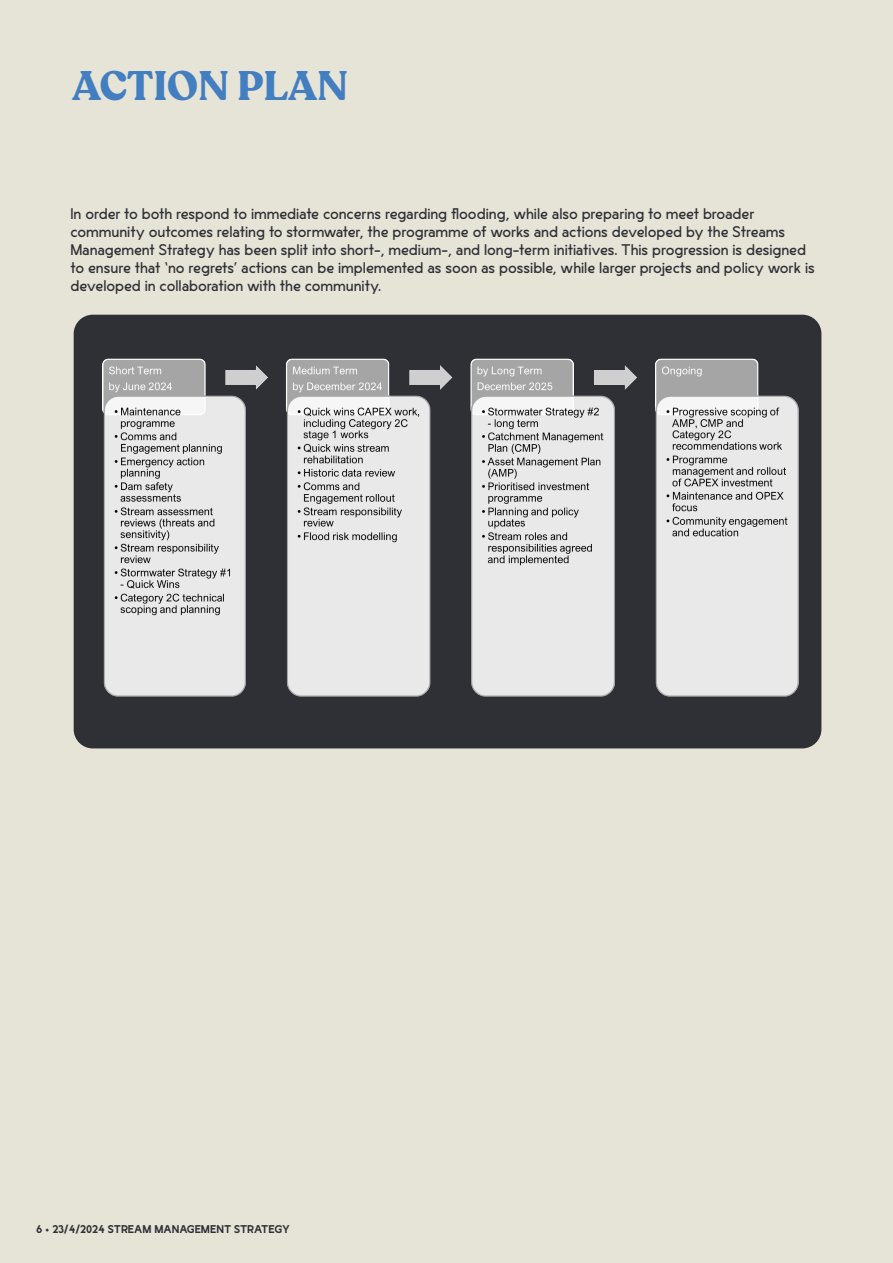
<style>
.page{position:relative;width:893px;height:1263px;background:#e6e4d7}
.page>*{position:absolute;margin:0;border:0;box-sizing:border-box;transform-origin:0 0}
.HH_Head_1_-_Te_Reo{font:700 40.8px "Recoleta Alt";letter-spacing:-.005em;color:#437ec1}
.HH_-_Body_9_6{font:14.4px/18px "Lucifer Sans";color:#2e3035}
.t1{font:600 10.5px "Lucifer Sans";color:#2e3035}
</style>
<div class="page">
<div style="left:74px;top:315px;width:747px;height:433px;background:#2e3035;border-radius:19px"></div>
<img style="left:103px;top:358px;width:695px;height:339px">
<p class="HH_Head_1_-_Te_Reo" style="left:72px;top:60px;width:277px">ACTION PLAN</p>
<p class="HH_-_Body_9_6" style="left:70px;top:204px;width:746px">In order to both respond to immediate concerns regarding flooding, while also preparing to meet broader community outcomes relating to stormwater, the programme of works and actions developed by the Streams Management Strategy has been split into short-, medium-, and long-term initiatives. This progression is designed to ensure that ‘no regrets’ actions can be implemented as soon as possible, while larger projects and policy work is developed in collaboration with the community.</p>
<p class="t1" style="left:36px;top:1219px;width:255px">6 • 23/4/2024 STREAM MANAGEMENT STRATEGY</p>
</div>
